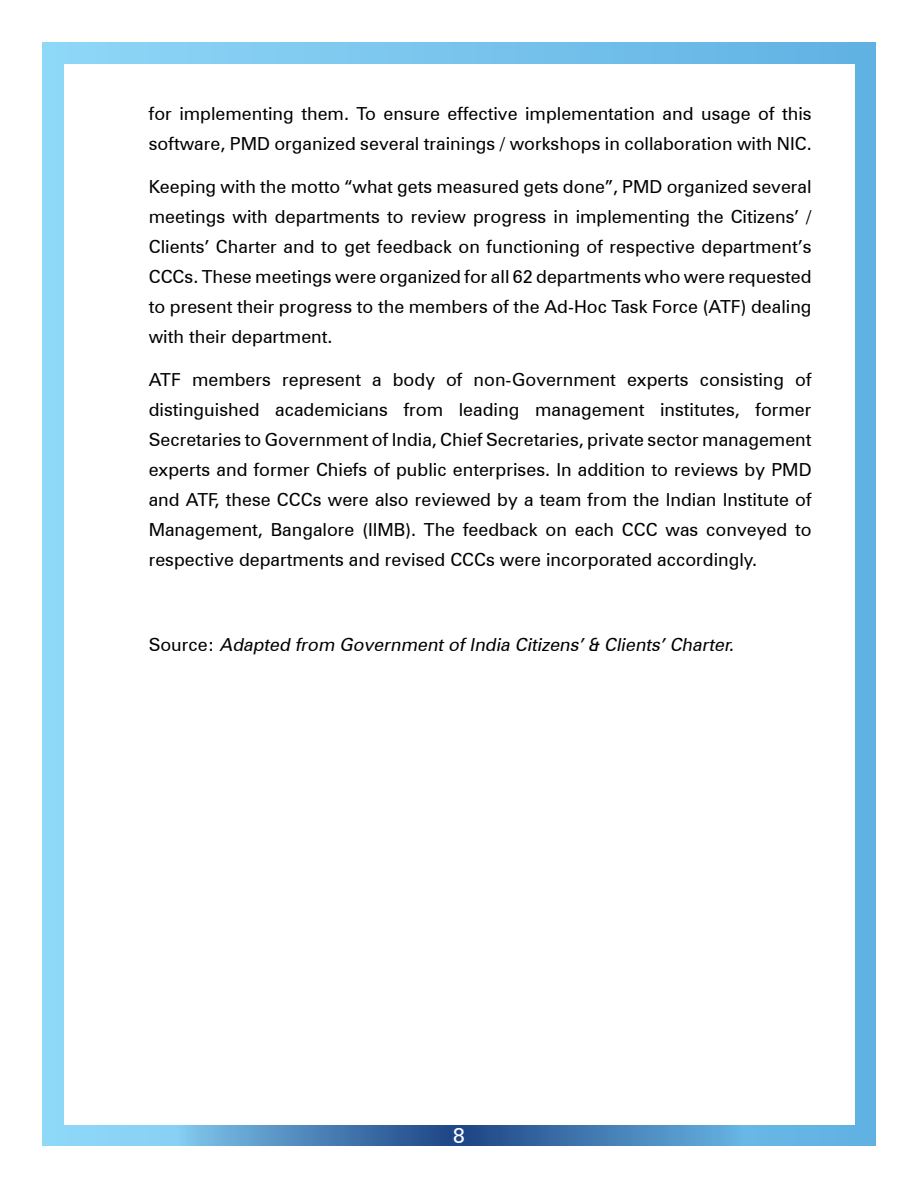
<style>
.page{position:relative;width:918px;height:1188px;background:#fff}
.page>*{position:absolute;margin:0;border:0;box-sizing:border-box;transform-origin:0 0}
.t1{font:21px "Zurich BT";color:#fff}
.t2{font:18px/30px "Zurich BT";color:#000;text-align:justify}
.t3{font:italic 18px "Zurich BT";color:#000}
.s1{font-style:normal}
</style>
<div class="page">
<div style="left:0;top:0;width:918px;height:1188px;background:linear-gradient(to right,#fcfeff,#fcfdfe)"></div>
<div style="left:43px;top:43px;width:832px;height:1102px;background:linear-gradient(to right,#90d7f7,#61b1e3)"></div>
<div style="left:64px;top:64px;width:790px;height:1060px;background:#fff"></div>
<hr style="left:917px;top:0;width:1px;height:1188px;background:#fff">
<svg style="left:107px;top:1125px;width:704px;height:21px;background:#518dc0"></svg>
<p class="t2" style="left:149px;top:98px;width:664px">for implementing them. To ensure effective implementation and usage of this software, PMD organized several trainings / workshops in collaboration with NIC.</p>
<p class="t2" style="left:149px;top:170px;width:664px">Keeping with the motto “what gets measured gets done”, PMD organized several meetings with departments to review progress in implementing the Citizens’ / Clients’ Charter and to get feedback on functioning of respective department’s CCCs. These meetings were organized for all 62 departments who were requested to present their progress to the members of the Ad-Hoc Task Force (ATF) dealing with their department.</p>
<p class="t2" style="left:149px;top:363px;width:664px">ATF members represent a body of non-Government experts consisting of distinguished academicians from leading management institutes, former Secretaries to Government of India, Chief Secretaries, private sector management experts and former Chiefs of public enterprises. In addition to reviews by PMD and ATF, these CCCs were also reviewed by a team from the Indian Institute of Management, Bangalore (IIMB). The feedback on each CCC was conveyed to respective departments and revised CCCs were incorporated accordingly.</p>
<p class="t3" style="left:149px;top:632px;width:591px"><span class="s1">S o u r c e :</span> Adapted from Government of India Citizens’ &amp; Clients’ Charter.</p>
<p class="t1" style="left:453px;top:1120px;width:13px">8</p>
</div>
